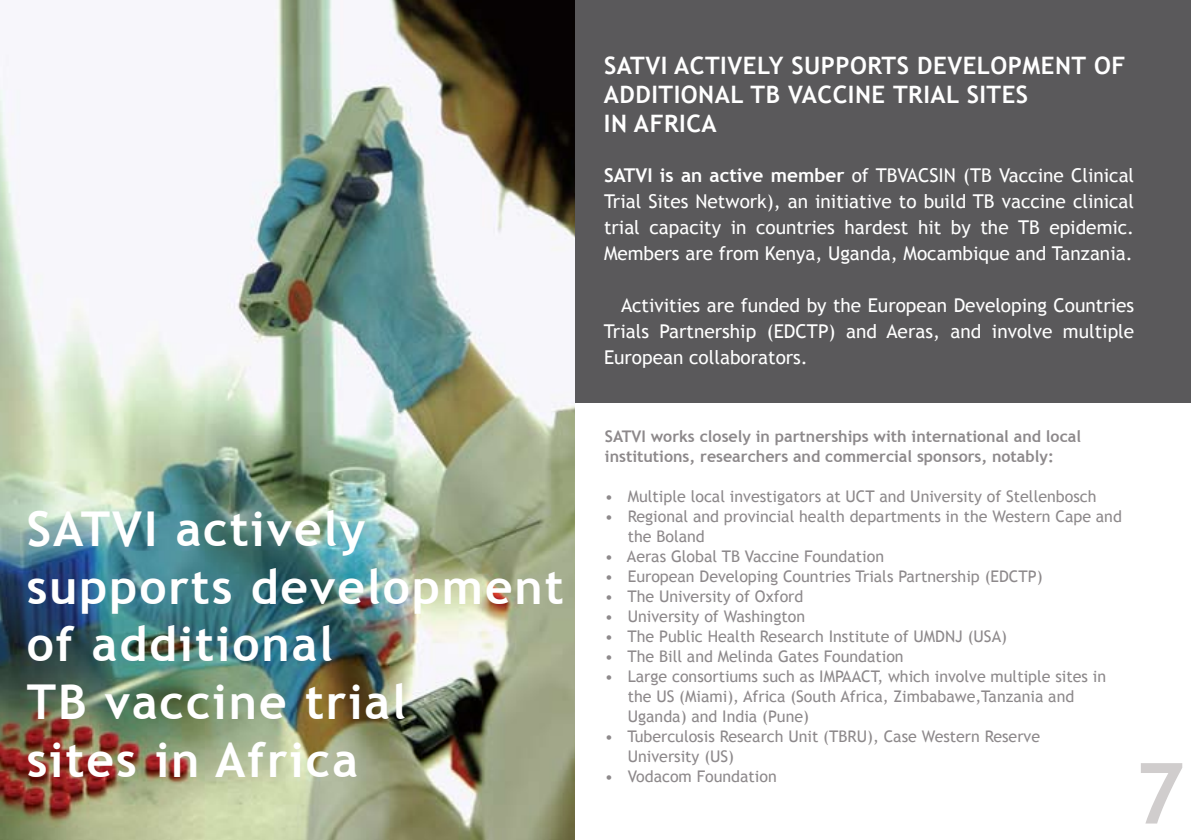
<style>
.page{position:relative;width:1191px;height:840px;background:#fff}
.page>*{position:absolute;margin:0;border:0;box-sizing:border-box;transform-origin:0 0}
.t1{font:700 84px "Trebuchet MS";color:#d0cdcd}
.t2{font:700 48px/57.6px "Trebuchet MS";letter-spacing:.04em;color:#fff}
.t3{font:700 24px "Trebuchet MS";letter-spacing:.02em;color:#fff}
.t4{font:19px/26px "Trebuchet MS";color:#fff;text-align:justify}
.t5{font:700 19px "Trebuchet MS";color:#fff}
.t6{font:16px "Trebuchet MS";color:#8d898b}
.t7{font:700 16px/20px "Trebuchet MS";color:#8d898b}
.s1{font-weight:400}
.s2{color:#fff}
</style>
<div class="page">
<div style="left:575px;top:0;width:616px;height:403px;background:#5a595b"></div>
<img style="left:0;top:0;width:575px;height:839px">
<h2 class="t2" style="left:27px;top:500px;width:539px">SATVI actively supports development of additional<br>TB vaccine trial<br>sites in Africa</h2>
<h3 class="t3" style="left:604px;top:51px;width:85px">SATVI activel</h3>
<h3 class="t3" style="left:769px;top:51px;width:113px">y supports</h3>
<h3 class="t3" style="left:917px;top:51px;width:31px">devel</h3>
<h3 class="t3" style="left:990px;top:51px;width:66px">opment</h3>
<h3 class="t3" style="left:1094px;top:51px;width:33px">of</h3>
<h3 class="t3" style="left:604px;top:80px;width:110px">additional</h3>
<h3 class="t3" style="left:750px;top:80px;width:53px">TB vaccine</h3>
<h3 class="t3" style="left:893px;top:80px;width:15px">trial</h3>
<h3 class="t3" style="left:966px;top:80px;width:13px">sites</h3>
<h3 class="t3" style="left:604px;top:108px;width:74px">in Africa</h3>
<p class="t5" style="left:604px;top:163px;width:314px">SATVI is an active member <span class="s1">of TBVACSIN</span></p>
<p class="t4" style="left:604px;top:163px;width:532px;text-indent:359px">(TB Vaccine Clinical Trial Sites Network), an initiative to build TB vaccine clinical trial capacity in countries hardest hit by the TB epidemic.<br>Members are from Kenya, Uganda, Mocambique and Tanzania.</p>
<p class="t4" style="left:604px;top:292px;width:532px;text-indent:17px">Activities are funded by the European Developing Countries Trials Partnership (EDCTP) and Aeras, and involve multiple European collaborators.</p>
<p class="t7" style="left:605px;top:425px;width:478px">SATVI works closely in partnerships with international and local institutions, researchers and commercial sponsors, notably:</p>
<p class="t6" style="left:605px;top:486px;width:493px">• Multiple local investigators at UCT and University of Stellenbosch</p>
<p class="t6" style="left:605px;top:506px;width:518px">• Regional and provincial health departments in the Western Cape and</p>
<p class="t6" style="left:605px;top:526px;width:101px"><span class="s2">•</span> the Boland</p>
<p class="t6" style="left:605px;top:546px;width:281px">• Aeras Global TB Vaccine Foundation</p>
<p class="t6" style="left:605px;top:566px;width:439px">• European Developing Countries Trials Partnership (EDCTP )</p>
<p class="t6" style="left:605px;top:586px;width:200px">• The University of Oxford</p>
<p class="t6" style="left:605px;top:606px;width:202px">• University of Washington</p>
<p class="t6" style="left:605px;top:626px;width:403px">• The Public Health Research Institute of UMDNJ (USA)</p>
<p class="t6" style="left:605px;top:646px;width:300px">• The Bill and Melinda Gates Foundation</p>
<p class="t6" style="left:605px;top:666px;width:240px">• Large consortiums such as IMPAACT</p>
<p class="t6" style="left:877px;top:666px;width:243px">, which involve multiple sites in <span class="s2">•</span></p>
<p class="t6" style="left:605px;top:686px;width:484px"><span class="s2">•</span> the US (Miami), Africa (South Africa, Zimbabawe,Tanzania and <span class="s2">•</span></p>
<p class="t6" style="left:605px;top:706px;width:205px"><span class="s2">•</span> Uganda) and I ndia (Pune)</p>
<p class="t6" style="left:605px;top:726px;width:437px">• Tuberculosis Research Unit (TBRU), Case Western Reserve</p>
<p class="t6" style="left:605px;top:746px;width:131px"><span class="s2">•</span> University (US)</p>
<p class="t6" style="left:605px;top:766px;width:173px">• Vodacom Foundation</p>
<h1 class="t1" style="left:1135px;top:740px;width:51px">7</h1>
</div>
